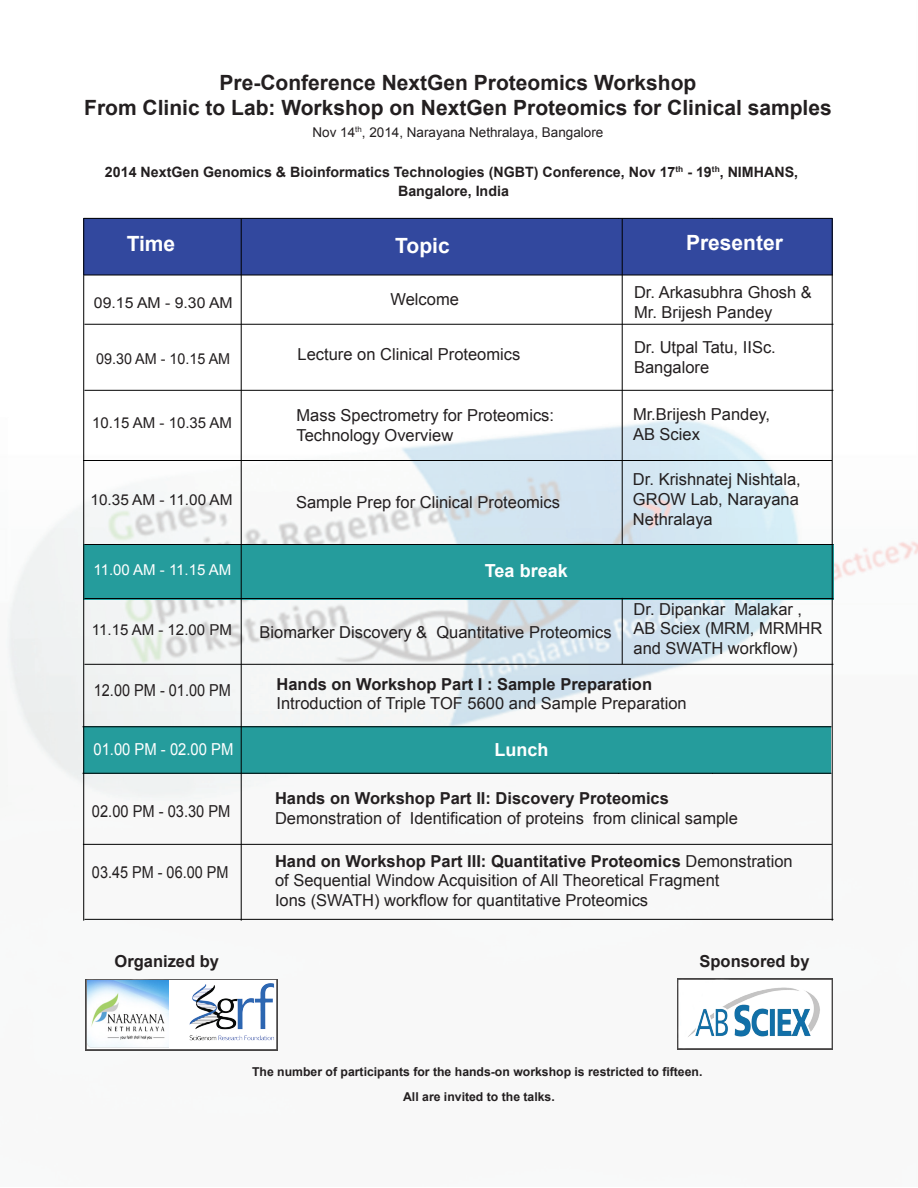
<style>
.page{position:relative;width:918px;height:1188px;background:#fff}
.page>*{position:absolute;margin:0;border:0;box-sizing:border-box;transform-origin:0 0}
.t1{font:700 21px/25.5px "Arial";color:#231f20;text-align:center}
.t2{font:700 21px "Arial";color:#fff}
.t3{font:700 18px "Arial";color:#fff}
.t4{font:16.5px/19.8px "Arial";color:#231f20}
.t5{font:700 16.5px "Arial";color:#231f20}
.t6{font:16.5px "Arial";color:#231f20;scale:.88 1}
.t7{font:16.5px "Arial";color:#fff;scale:.9 1}
.t8{font:16.5px "Arial";color:#231f20;scale:.89 1}
.t9{font:15px "Arial";color:#231f20}
.t10{font:15px "Arial";color:#231f20;scale:.96 1}
.t11{font:15px "Arial";color:#fff}
.t12{font:15px "Arial";color:#231f20;scale:1.05 1}
.t13{font:700 14.25px/19.5px "Arial";color:#231f20;text-align:center}
.t14{font:13.5px "Arial";color:#231f20}
.t15{font:700 12.3px/25.5px "Arial";color:#231f20;text-align:center}
.s1{font-weight:700}
</style>
<div class="page">
<img style="left:7px;top:217px;width:911px;height:834px">
<div style="left:83px;top:218px;width:750px;height:57px;background:#32489e"></div>
<div style="left:83px;top:544px;width:750px;height:55px;background:#259c9c"></div>
<div style="left:83px;top:726px;width:747px;height:48px;background:#259c9c"></div>
<hr style="left:84px;top:544px;width:749px;height:1px;background:#000">
<hr style="left:83px;top:460px;width:749px;height:1px;background:#000">
<hr style="left:84px;top:598px;width:749px;height:1px;background:#000">
<hr style="left:84px;top:664px;width:749px;height:1px;background:#000">
<hr style="left:82px;top:726px;width:749px;height:1px;background:#000">
<hr style="left:82px;top:773px;width:749px;height:1px;background:#000">
<hr style="left:83px;top:844px;width:749px;height:1px;background:#000">
<hr style="left:84px;top:919px;width:749px;height:1px;background:#000">
<hr style="left:84px;top:390px;width:749px;height:1px;background:#000">
<hr style="left:84px;top:324px;width:749px;height:1px;background:#000">
<hr style="left:84px;top:275px;width:749px;height:1px;background:#000">
<hr style="left:84px;top:218px;width:748px;height:1px;background:#000">
<hr style="left:622px;top:218px;width:1px;height:326px;background:#000">
<hr style="left:622px;top:598px;width:1px;height:66px;background:#000">
<hr style="left:241px;top:218px;width:1px;height:703px;background:#000">
<hr style="left:83px;top:218px;width:1px;height:703px;background:#000">
<hr style="left:832px;top:218px;width:1px;height:703px;background:#000">
<img style="left:86px;top:979px;width:192px;height:71px">
<img style="left:189px;top:981px;width:87px;height:67px">
<img style="left:678px;top:979px;width:155px;height:70px">
<img style="left:686px;top:984px;width:135px;height:57px">
<img style="left:87px;top:981px;width:81px;height:67px">
<p class="t1" style="left:84px;top:70px;width:749px">Pre-Conference NextGen Proteomics Workshop<br>From Clinic to Lab: Workshop on NextGen Proteomics for Clinical samples</p>
<p class="t14" style="left:313px;top:122px;width:292px">Nov 14<sup>th</sup>, 2014, Narayana Nethralaya, Bangalore</p>
<p class="t13" style="left:105px;top:162px;width:695px">2014 NextGen Genomics &amp; Bioinformatics Technologies (NGBT) Conference, Nov 17<sup>th</sup> - 19<sup>th</sup>, NIMHANS,<br>Bangalore, India</p>
<p class="t2" style="left:127px;top:228px;width:50px">Time</p>
<p class="t2" style="left:395px;top:230px;width:56px">Topic</p>
<p class="t2" style="left:686px;top:228px;width:98px">Presenter</p>
<p class="t12" style="left:94px;top:292px;width:134px">09.15 AM - 9.30 AM</p>
<p class="t4" style="left:391px;top:290px;width:70px">Welcome</p>
<p class="t4" style="left:634px;top:282px;width:179px">Dr. Arkasubhra Ghosh &amp;<br>Mr. Brijesh Pandey</p>
<p class="t10" style="left:96px;top:348px;width:141px">09.30 AM - 10.15 AM</p>
<p class="t4" style="left:298px;top:344px;width:224px">Lecture on Clinical Proteomics</p>
<p class="t4" style="left:634px;top:337px;width:143px">Dr. Utpal Tatu, IISc.<br>Bangalore</p>
<p class="t9" style="left:92px;top:412px;width:142px">10.15 AM - 10.35 AM</p>
<p class="t4" style="left:297px;top:405px;width:259px">Mass Spectrometry for Proteomics:<br>Technology Overview</p>
<p class="t4" style="left:633px;top:404px;width:139px">Mr.Brijesh Pandey,<br>AB Sciex</p>
<p class="t9" style="left:90px;top:489px;width:144px">10.35 AM - 11.00 AM</p>
<p class="t4" style="left:296px;top:492px;width:266px">Sample Prep for Clinical Proteomics</p>
<p class="t11" style="left:94px;top:559px;width:139px">11.00 AM - 11.15 AM</p>
<p class="t3" style="left:485px;top:558px;width:84px">Tea break</p>
<p class="t9" style="left:92px;top:619px;width:141px">11.15 AM - 12.00 PM</p>
<p class="t4" style="left:260px;top:622px;width:354px">Biomarker Discovery &amp; Quantitative Proteomics</p>
<p class="t4" style="left:633px;top:469px;width:169px;text-align:justify">Dr. Krishnatej Nishtala, GROW Lab, Narayana Nethralaya</p>
<p class="t4" style="left:634px;top:599px;width:190px">Dr. Dipankar Malakar ,<br>AB Sciex (MRM, MRMHR and SWATH workflow)</p>
<p class="t6" style="left:94px;top:679px;width:157px">12.00 PM - 01.00 PM</p>
<p class="t5" style="left:277px;top:672px;width:377px">Hands on Workshop Part I : Sample Preparation</p>
<p class="t4" style="left:277px;top:694px;width:412px">Introduction of Triple TOF 5600 and Sample Preparation</p>
<p class="t7" style="left:94px;top:737px;width:157px">01.00 PM - 02.00 PM</p>
<p class="t3" style="left:494px;top:737px;width:55px">Lunch</p>
<p class="t8" style="left:92px;top:800px;width:157px">02.00 PM - 03.30 PM</p>
<p class="t5" style="left:275px;top:787px;width:395px">Hands on Workshop Part II: Discovery Proteomics</p>
<p class="t4" style="left:275px;top:808px;width:465px">Demonstration of Identification of proteins from clinical sample</p>
<p class="t6" style="left:92px;top:860px;width:157px">03.45 PM - 06.00 PM</p>
<p class="t4" style="left:275px;top:851px;width:519px"><span class="s1">Hand on Workshop Part III: Quantitative Proteomics</span> Demonstration of Sequential Window Acquisition of All Theoretical Fragment<br>Ions (SWATH) workflow for quantitative Proteomics</p>
<p class="t5" style="left:115px;top:949px;width:106px">Organized by</p>
<p class="t5" style="left:700px;top:949px;width:112px">Sponsored by</p>
<p class="t15" style="left:252px;top:1059px;width:452px">The number of participants for the hands-on workshop is restricted to fifteen.<br>All are invited to the talks.</p>
</div>
